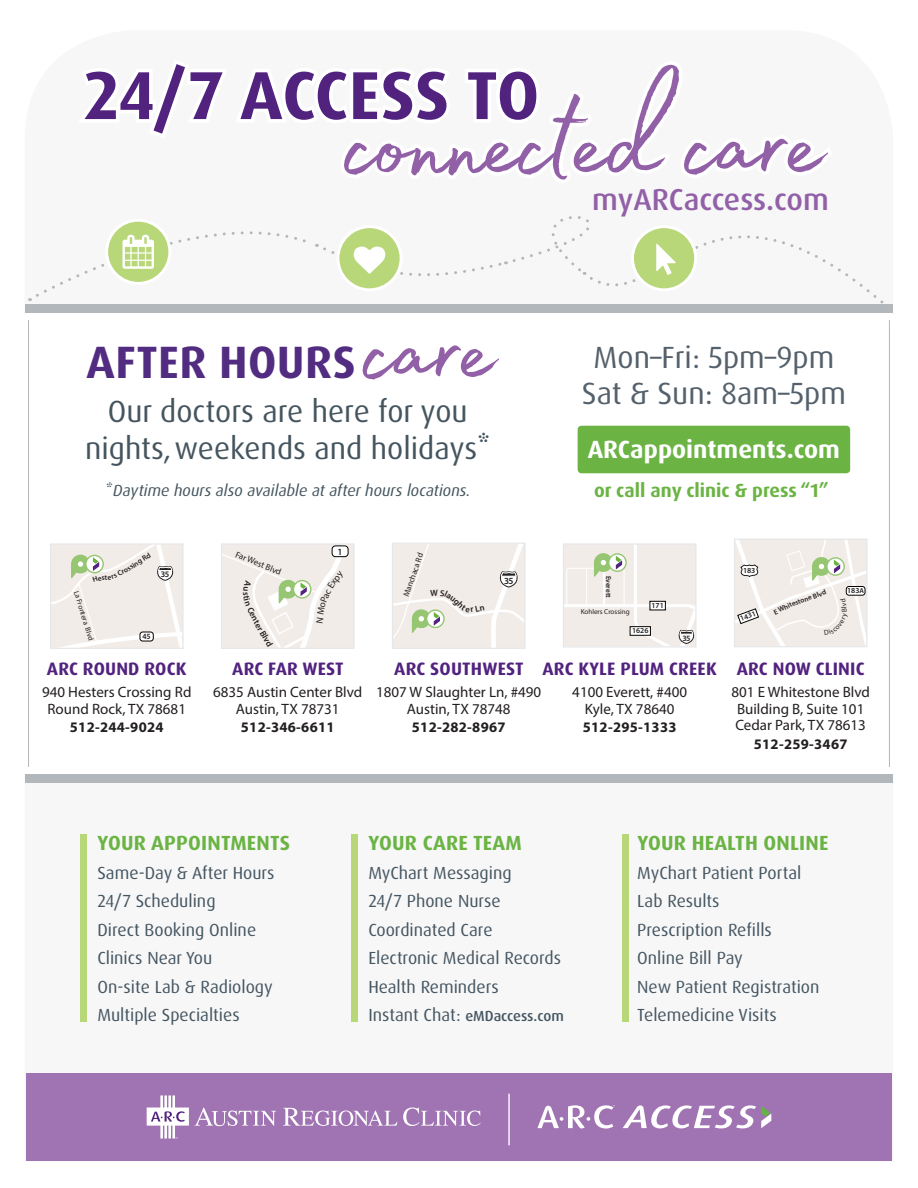
<style>
.page{position:relative;width:918px;height:1188px;background:#fff}
.page>*{position:absolute;margin:0;border:0;box-sizing:border-box;transform-origin:0 0}
.t1{font:143.7px "Madelyn Fill";color:#9260a7}
.t2{font:136.05px "Madelyn Fill";color:#9260a7}
.t3{font:700 67.95px "Dax Pro";letter-spacing:-.005em;color:#52227f}
.t4{font:700 45.3px "Dax Pro";letter-spacing:.01em;color:#522c80}
.t5{font:30.75px/36.8px "Dax Pro";color:#45555f;text-align:center}
.t6{font:30.75px/36.8px "Dax Pro";color:#54606b;text-align:center}
.t7{font:500 30.3px "Dax Pro";letter-spacing:-.005em;color:#9260a7}
.t8{font:700 24.9px "Dax Pro";color:#fff}
.t9{font:700 20.4px "Dax Pro";letter-spacing:.01em;color:#6bb444}
.t10{font:700 19.05px "Dax Pro";color:#6bb444}
.t11{font:700 18px "Dax Pro";letter-spacing:.01em;color:#52227f}
.t12{font:17.55px/28.5px "Dax Pro";color:#455661}
.t13{font:italic 16.05px "Dax Pro";color:#45555f}
.t14{font:15px/16.5px "Myriad Pro";color:#231f20;text-align:center}
.t15{font:700 14.55px "Myriad Pro";letter-spacing:.02em;color:#231f20}
.t16{font:500 14.55px "Dax Pro";color:#455661}
.t17{font:600 9.45px "Myriad Pro";color:#231f20}
.t18{font:8.85px "Myriad Pro";color:#231f20}
.t19{font:600 8.55px "Myriad Pro";color:#231f20}
.t20{font:8.25px "Myriad Pro";color:#231f20}
.t21{font:600 8.1px "Myriad Pro";color:#231f20}
.t22{font:600 7.95px "Myriad Pro";color:#231f20}
.t23{font:600 7.65px "Myriad Pro";color:#231f20}
.t24{font:7.35px "Myriad Pro";color:#231f20}
.t25{font:600 7.2px "Myriad Pro";color:#231f20}
.t26{font:7.05px "Myriad Pro";color:#231f20}
.t27{font:600 7.05px "Myriad Pro";letter-spacing:-.005em;color:#231f20}
.s1{color:#4b4c4d}
.s2{font-size:7.2px}
.s3{font-weight:400;font-size:17.55px}
</style>
<div class="page">
<div style="left:25px;top:305px;width:868px;height:8px;background:#b2b7bb"></div>
<div style="left:25px;top:774px;width:868px;height:8px;background:#b2b7bb"></div>
<div style="left:26px;top:1073px;width:866px;height:88px;background:#a074b2"></div>
<hr style="left:28px;top:320px;width:1px;height:447px;background:#b2b7bb">
<hr style="left:889px;top:320px;width:1px;height:447px;background:#b2b7bb">
<svg style="left:563px;top:543px;width:134px;height:105px;background:#ede9e5"></svg>
<div style="left:578px;top:426px;width:272px;height:47px;background:#6bb444;border-radius:4px"></div>
<div style="left:81px;top:834px;width:6px;height:187px;background:#b8d778"></div>
<div style="left:352px;top:834px;width:6px;height:187px;background:#b8d778"></div>
<div style="left:623px;top:834px;width:6px;height:187px;background:#b8d778"></div>
<svg style="left:403px;top:1107px;width:78px;height:19px"></svg>
<svg style="left:283px;top:1108px;width:114px;height:18px"></svg>
<svg style="left:195px;top:1108px;width:81px;height:18px"></svg>
<svg style="left:147px;top:1095px;width:42px;height:44px"></svg>
<hr style="left:508px;top:1094px;width:2px;height:51px;background:#fff">
<svg style="left:537px;top:1105px;width:78px;height:24px"></svg>
<svg style="left:623px;top:1105px;width:148px;height:24px"></svg>
<svg style="left:587px;top:268px;width:307px;height:46px"></svg>
<svg style="left:30px;top:216px;width:807px;height:85px"></svg>
<svg style="left:50px;top:543px;width:134px;height:106px;background:#eeeae5"></svg>
<svg style="left:221px;top:543px;width:134px;height:106px;background:#efebe6"></svg>
<svg style="left:392px;top:543px;width:134px;height:106px;background:#eeebe5"></svg>
<svg style="left:734px;top:538px;width:134px;height:109px"></svg>
<h3 class="t3" style="left:84px;top:52px;width:457px">24/7 ACCESS TO</h3>
<h1 class="t1" style="left:346px;top:35px;width:481px">connected care</h1>
<h3 class="t7" style="left:592px;top:180px;width:238px">myARCaccess.com</h3>
<h3 class="t4" style="left:87px;top:333px;width:271px">AFTER HOURS</h3>
<h2 class="t2" style="left:365px;top:247px;width:133px">care</h2>
<h3 class="t6" style="left:582px;top:339px;width:266px">Mon–Fri: 5pm–9pm<br>Sat &amp; Sun: 8am–5pm</h3>
<h3 class="t5" style="left:85px;top:393px;width:407px">Our doctors are here for you nights, weekends and holidays*</h3>
<h3 class="t8" style="left:588px;top:434px;width:254px">ARCappointments.com</h3>
<p class="t13" style="left:105px;top:480px;width:367px">*Daytime hours also available at after hours locations<span class="s1">.</span></p>
<p class="t24" style="left:81px;top:590px;width:53px;rotate:73deg">La Frontera Blvd</p>
<p class="t19" style="left:161px;top:569px;width:10px">35</p>
<p class="t22" style="left:142px;top:631px;width:10px">45</p>
<p class="t18" style="left:238px;top:549px;width:50px;rotate:22deg">Far West Blvd</p>
<p class="t17" style="left:338px;top:546px;width:7px">1</p>
<p class="t20" style="left:401px;top:595px;width:47px;rotate:-71deg">Manchaca Rd</p>
<p class="t17" style="left:504px;top:575px;width:11px">35</p>
<p class="t10" style="left:594px;top:478px;width:236px">or call any clinic &amp; press “1”</p>
<p class="t27" style="left:613px;top:576px;width:23px;rotate:90deg">Everett</p>
<p class="t26" style="left:581px;top:607px;width:51px">Kohlers Crossing</p>
<p class="t23" style="left:652px;top:600px;width:14px">171</p>
<p class="t23" style="left:632px;top:626px;width:18px">1626</p>
<p class="t21" style="left:682px;top:633px;width:10px">35</p>
<p class="t23" style="left:743px;top:565px;width:14px">183</p>
<p class="t23" style="left:739px;top:614px;width:18px;rotate:-20deg">1431</p>
<p class="t25" style="left:790px;top:600px;width:38px;rotate:-20deg">estone Blvd</p>
<p class="t25" style="left:772px;top:608px;width:21px;rotate:-25deg">E Whit</p>
<p class="t23" style="left:847px;top:586px;width:18px">183<span class="s2">A</span></p>
<p class="t11" style="left:47px;top:657px;width:141px">ARC ROUND ROCK</p>
<p class="t14" style="left:42px;top:683px;width:151px">940 Hesters Crossing Rd<br>Round Rock, TX 78681</p>
<p class="t15" style="left:70px;top:718px;width:95px">512-244-9024</p>
<p class="t11" style="left:232px;top:657px;width:113px">ARC FAR WEST</p>
<p class="t14" style="left:213px;top:683px;width:151px">6835 Austin Center Blvd<br>Austin, TX 78731</p>
<p class="t15" style="left:241px;top:718px;width:95px">512-346-6611</p>
<p class="t11" style="left:394px;top:657px;width:131px">ARC SOUTHWEST</p>
<p class="t14" style="left:376px;top:683px;width:167px">1807 W Slaughter Ln, #490<br>Austin, TX 78748</p>
<p class="t15" style="left:412px;top:718px;width:95px">512-282-8967</p>
<p class="t11" style="left:543px;top:657px;width:176px">ARC KYLE PLUM CREEK</p>
<p class="t14" style="left:572px;top:683px;width:116px">4100 Everett, #400<br>Kyle, TX 78640</p>
<p class="t15" style="left:583px;top:718px;width:95px">512-295-1333</p>
<p class="t11" style="left:737px;top:657px;width:129px">ARC NOW CLINIC</p>
<p class="t14" style="left:732px;top:683px;width:140px;text-align:left">801 E Whitestone Blvd<br>Building B, Suite 101<br>Cedar Park, TX 78613</p>
<p class="t15" style="left:754px;top:734px;width:95px">512-259-3467</p>
<p class="t9" style="left:98px;top:830px;width:194px">YOUR APPOINTMENTS</p>
<p class="t12" style="left:97px;top:859px;width:179px">Same-Day &amp; After Hours<br>24/7 Scheduling<br>Direct Booking Online<br>Clinics Near You<br>On-site Lab &amp; Radiology<br>Multiple Specialties</p>
<p class="t9" style="left:368px;top:830px;width:155px">YOUR CARE TEAM</p>
<p class="t12" style="left:368px;top:859px;width:194px">MyChart Messaging<br>24/7 Phone Nurse<br>Coordinated Care<br>Electronic Medical Records<br>Health Reminders</p>
<p class="t16" style="left:368px;top:1007px;width:197px"><span class="s3">Instant Chat:</span> eMDaccess.com</p>
<p class="t9" style="left:637px;top:830px;width:193px">YOUR HEALTH ONLINE</p>
<p class="t12" style="left:637px;top:859px;width:184px">MyChart Patient Portal<br>Lab Results<br>Prescription Refills<br>Online Bill Pay<br>New Patient Registration<br>Telemedicine Visits</p>
</div>
